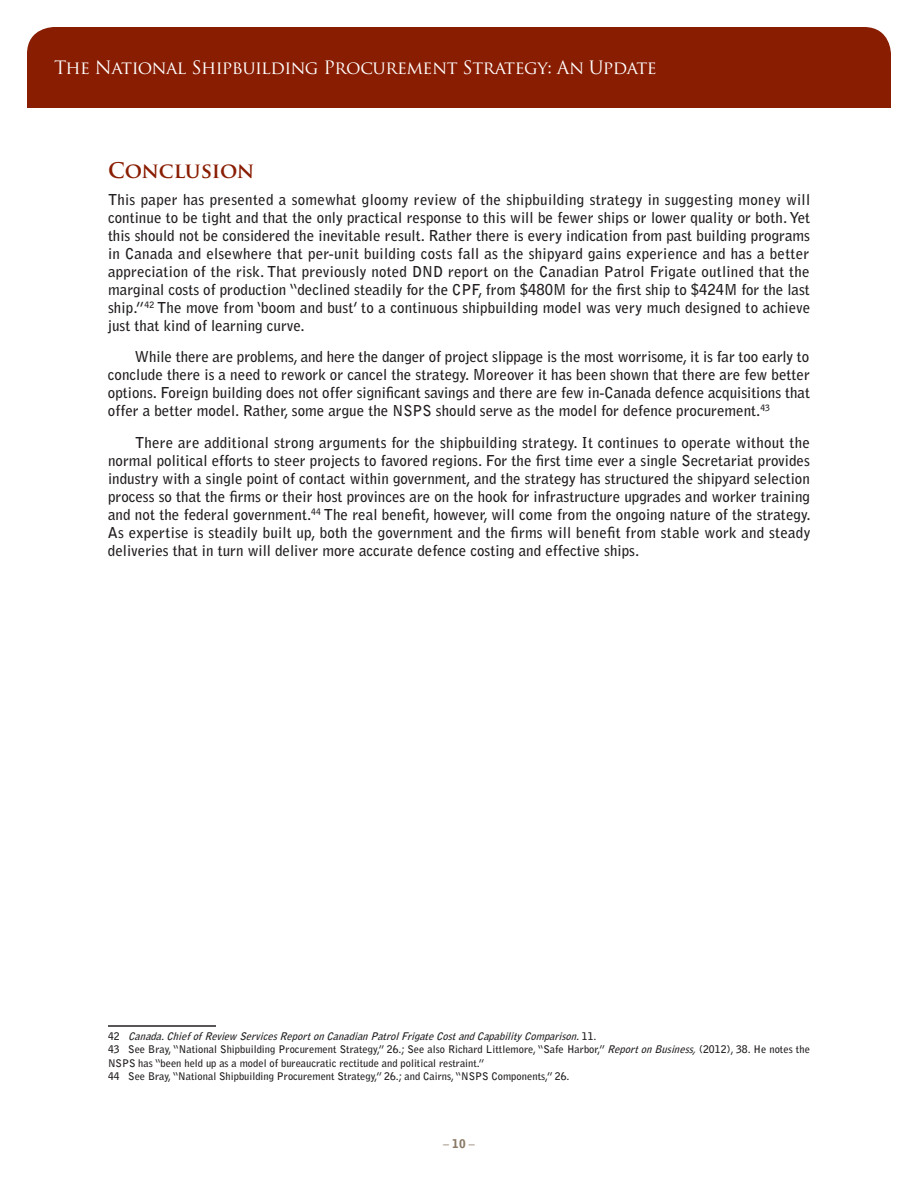
<style>
.page{position:relative;width:918px;height:1188px;background:#fff}
.page>*{position:absolute;margin:0;border:0;box-sizing:border-box;transform-origin:0 0}
.t1{font:700 21px "Trajan Pro";letter-spacing:-.01em;color:#891d02}
.t2{font:18px "Trajan Pro";letter-spacing:-.025em;color:#fff}
.t3{font:700 15px/18px "Bell Gothic Std";color:#231f20;text-align:justify}
.t4{font:700 12px "Bell Gothic Std";color:#8a7966}
.t5{font:700 10.5px/13.5px "Bell Gothic Std";color:#231f20}
.s1{font-style:italic}
.s2{font-weight:900}
</style>
<div class="page">
<div style="left:27px;top:27px;width:864px;height:81px;background:#891d02"></div>
<hr style="left:108px;top:1025px;width:108px;height:2px;background:#231f20">
<p class="t2" style="left:54px;top:56px;width:604px">The National Shipbuilding Procurement Strategy: An Update</p>
<h1 class="t1" style="left:108px;top:157px;width:148px">CONCLUSION</h1>
<p class="t3" style="left:108px;top:190px;width:704px">This paper has presented a somewhat gloomy review of the shipbuilding strategy in suggesting money will continue to be tight and that the only practical response to this will be fewer ships or lower quality or both. Yet this should not be considered the inevitable result. Rather there is every indication from past building programs in Canada and elsewhere that per-unit building costs fall as the shipyard gains experience and has a better appreciation of the risk. That previously noted DND report on the Canadian Patrol Frigate outlined that the marginal costs of production “declined steadily for the CPF, from $480M for the first ship to $424M for the last ship.”<sup>42</sup> The move from ‘boom and bust’ to a continuous shipbuilding model was very much designed to achieve just that kind of learning curve.</p>
<p class="t3" style="left:108px;top:348px;width:704px;text-indent:27px">While there are problems, and here the danger of project slippage is the most worrisome, it is far too early to conclude there is a need to rework or cancel the strategy. Moreover it has been shown that there are few better options. Foreign building does not offer significant savings and there are few in-Canada defence acquisitions that offer a better model. Rather, some argue the NSPS should serve as the model for defence procurement.<sup>43</sup></p>
<p class="t3" style="left:108px;top:433px;width:704px;text-indent:27px">There are additional strong arguments for the shipbuilding strategy. It continues to operate without the normal political efforts to steer projects to favored regions. For the first time ever a single Secretariat provides industry with a single point of contact within government, and the strategy has structured the shipyard selection process so that the firms or their host provinces are on the hook for infrastructure upgrades and worker training and not the federal government.<sup>44</sup> The real benefit, however, will come from the ongoing nature of the strategy.<br>As expertise is steadily built up, both the government and the firms will benefit from stable work and steady deliveries that in turn will deliver more accurate defence costing and effective ships.</p>
<p class="t5" style="left:108px;top:1029px;width:704px">4 2 <span class="s1">Canada.ChiefofReview ServicesReportonCanadianPatrolFrigateCostandCapabilityComparison.</span>1 1 .<br>43 See Bray, “National Shipbuilding Procurement Strategy,” 26.; See also Richard Littlemore, “Safe Harbor,” <span class="s1">ReportonBusiness,</span>(2012), 38. He notes the NSPS has “been held up as a model of bureaucratic rectitude and political restraint.”<br>44 See Bray, “National Shipbuilding Procurement Strategy,” 26.; and Cairns, “NSPS Components,” 26.</p>
<p class="t4" style="left:443px;top:1136px;width:33px">– <span class="s2">10</span> –</p>
</div>
